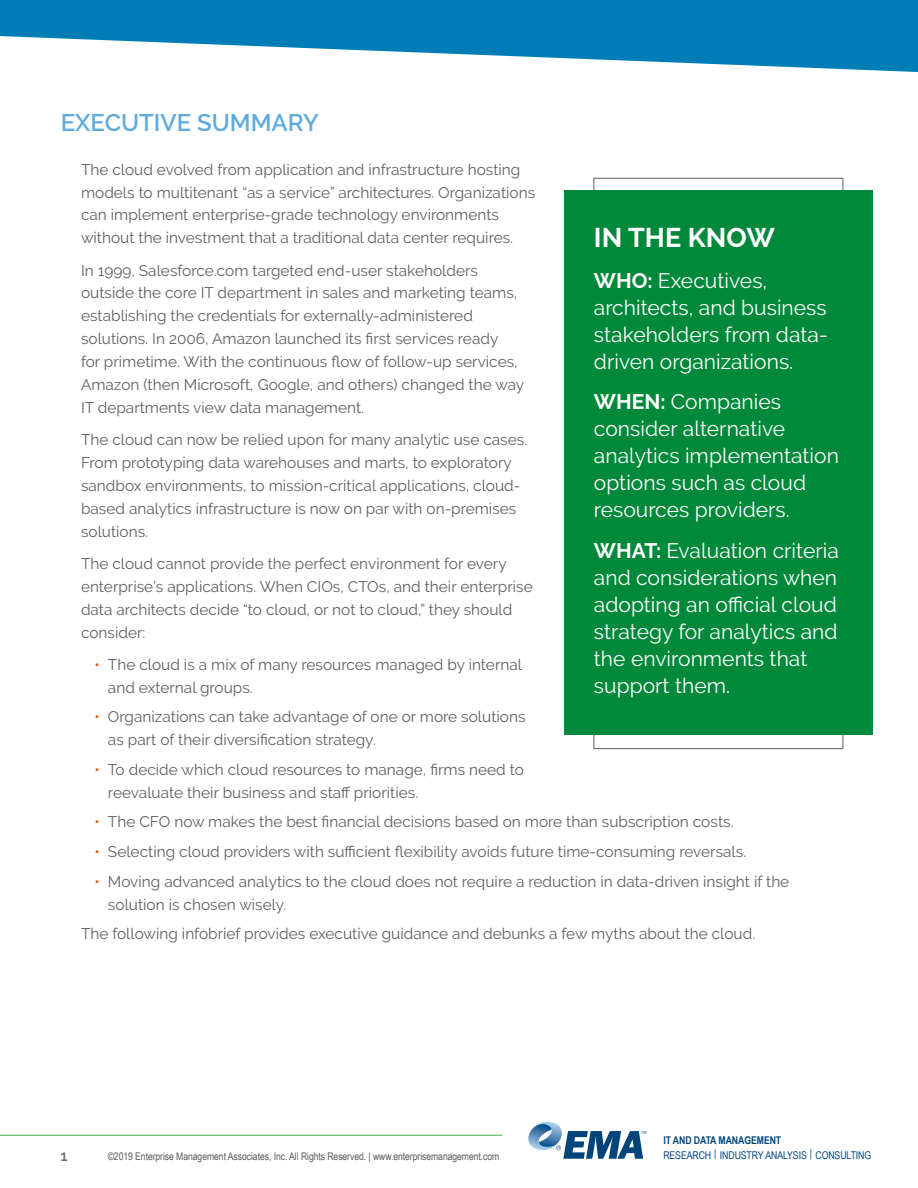
<style>
.page{position:relative;width:918px;height:1188px;background:#fff}
.page>*{position:absolute;margin:0;border:0;box-sizing:border-box;transform-origin:0 0}
.t1{font:700 27px "Raleway";color:#fff}
.t2{font:600 24px "Raleway";color:#60abde}
.t3{font:21px/27px "Raleway";color:#fff}
.t4{font:15.3px/23px "Raleway";color:#5f5f5f}
.t5{font:600 15px "Raleway";color:#6d6e71}
.t6{font:10.65px/14.5px "Arial Narrow";letter-spacing:-.01em;color:#00447c}
.t7{font:10.5px "Arial Narrow";letter-spacing:-.005em;color:#58595b}
.s1{color:#e45400}
.s2{font-weight:700}
</style>
<div class="page">
<svg style="left:0;top:0;width:918px;height:72px;fill:#007db7"></svg>
<svg style="left:528px;top:1122px;width:118px;height:37px"></svg>
<hr style="left:0;top:1135px;width:502px;height:1px;background:#41ad49">
<div style="left:564px;top:190px;width:309px;height:544px;background:#00893a"></div>
<h2 class="t2" style="left:61px;top:109px;width:260px">EXECUTIVE SUMMARY</h2>
<p class="t4" style="left:81px;top:158px;width:456px">The cloud evolved from application and infrastructure hosting models to multitenant “as a service” architectures. Organizations can implement enterprise-grade technology environments without the investment that a traditional data center requires.</p>
<p class="t4" style="left:81px;top:259px;width:445px">In 1999, Salesforce.com targeted end-user stakeholders outside the core IT department in sales and marketing teams, establishing the credentials for externally-administered solutions. In 2006, Amazon launched its first services ready<br>for primetime. With the continuous flow of follow-up services, Amazon (then Microsoft, Google, and others) changed the way IT departments view data management.</p>
<p class="t4" style="left:81px;top:428px;width:448px">The cloud can now be relied upon for many analytic use cases.<br>From prototyping data warehouses and marts, to exploratory sandbox environments, to mission-critical applications, cloud&shy;based analytics infrastructure is now on par with on-premises solutions.</p>
<p class="t4" style="left:81px;top:552px;width:453px">The cloud cannot provide the perfect environment for every enterprise’s applications. When CIOs, CTOs, and their enterprise data architects decide “to cloud, or not to cloud,” they should consider:</p>
<p class="t4" style="left:108px;top:653px;width:416px;text-indent:-13px"><span class="s1">•</span> The cloud is a mix of many resources managed by internal and external groups.</p>
<p class="t4" style="left:108px;top:706px;width:419px;text-indent:-13px"><span class="s1">•</span> Organizations can take advantage of one or more solutions as part of their diversification strategy.</p>
<p class="t4" style="left:108px;top:758px;width:418px;text-indent:-13px"><span class="s1">•</span> To decide which cloud resources to manage, firms need to reevaluate their business and staff priorities.</p>
<p class="t4" style="left:94px;top:811px;width:641px"><span class="s1">•</span> The CFO now makes the best financial decisions based on more than subscription costs.</p>
<p class="t4" style="left:94px;top:840px;width:653px"><span class="s1">•</span> Selecting cloud providers with sufficient flexibility avoids future time-consuming reversals.</p>
<p class="t4" style="left:108px;top:870px;width:683px;text-indent:-13px"><span class="s1">•</span> Moving advanced analytics to the cloud does not require a reduction in data-driven insight if the solution is chosen wisely.</p>
<p class="t4" style="left:81px;top:922px;width:676px">The following infobrief provides executive guidance and debunks a few myths about the cloud.</p>
<h1 class="t1" style="left:594px;top:222px;width:182px">IN THE KNOW</h1>
<h3 class="t3" style="left:594px;top:267px;width:235px"><span class="s2">WHO:</span> Executives, architects, and business stakeholders from data&shy;driven organizations.</h3>
<h3 class="t3" style="left:594px;top:388px;width:247px"><span class="s2">WHEN:</span> Companies consider alternative analytics implementation options such as cloud resources providers.</h3>
<h3 class="t3" style="left:594px;top:537px;width:247px"><span class="s2">WHAT:</span> Evaluation criteria and considerations when adopting an official cloud strategy for analytics and the environments that support them.</h3>
<p class="t5" style="left:61px;top:1147px;width:9px">1</p>
<p class="t7" style="left:108px;top:1149px;width:393px">©2019 Enterprise Management Associates, Inc. All Rights Reserved. | www.enterprisemanagement.com</p>
<p class="t6" style="left:663px;top:1133px;width:209px"><span class="s2">IT AND DATA MANAGEMENT<br></span>RESEARCH <sup>|</sup> INDUSTRY ANALYSIS <sup>|</sup> CONSULTING</p>
</div>
